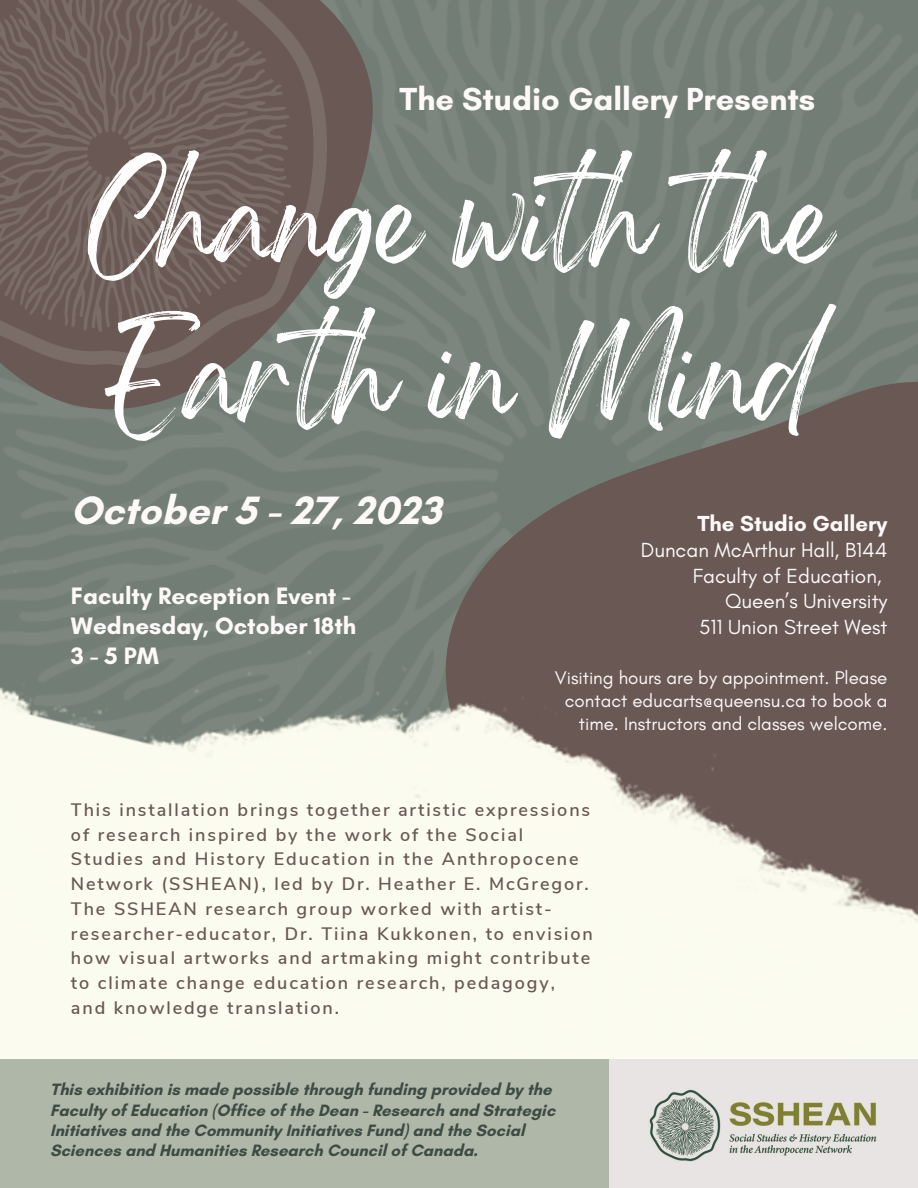
<style>
.page{position:relative;width:918px;height:1188px;background:#fff}
.page>*{position:absolute;margin:0;border:0;box-sizing:border-box;transform-origin:0 0}
.t1{font:89.4px/157.1px "Gellatio";color:#fff}
.t2{font:700 40.35px "Glacial Indifference";color:#fdf9f9}
.t3{font:700 32.55px "Glacial Indifference";color:#fdf9f9}
.t4{font:700 24.3px/29.8px "Glacial Indifference";color:#fdf9f9}
.t5{font:700 22.2px "Glacial Indifference";color:#fdf9f9}
.t6{font:20.85px "Glacial Indifference";color:#fdf9f9}
.t7{font:18.75px/23.2px "Glacial Indifference";color:#fdf9f9;text-align:right}
.t8{font:600 18px/24.8px "Nunito Sans";letter-spacing:.105em;color:#695853}
.t9{font:700 16.8px/20.4px "Glacial Indifference";color:#3e4b43}
</style>
<div class="page">
<svg style="left:357px;top:210px;width:561px;height:345px;background:#72766f"></svg>
<img style="left:0;top:555px;width:918px;height:504px">
<img style="left:609px;top:1059px;width:309px;height:129px">
<div style="left:0;top:1059px;width:609px;height:129px;background:#afb7a9"></div>
<svg style="left:0;top:0;width:434px;height:465px;background:#768079"></svg>
<img style="left:0;top:0;width:409px;height:449px">
<p class="t3" style="left:400px;top:79px;width:417px">The Studio Gallery Presents</p>
<p class="t1" style="left:87px;top:173px;width:745px">Change with the<br>Earth in Mind</p>
<p class="t2" style="left:71px;top:486px;width:372px">October 5 - 27, 2023</p>
<p class="t4" style="left:71px;top:581px;width:287px">Faculty Reception Event -<br>Wednesday, October 18th</p>
<p class="t4" style="left:71px;top:641px;width:89px">3-5PM</p>
<p class="t5" style="left:697px;top:510px;width:192px">The Studio Gallery</p>
<p class="t6" style="left:641px;top:537px;width:248px">Duncan McArthur Hall, B144</p>
<p class="t6" style="left:693px;top:563px;width:190px">Faculty of Education,</p>
<p class="t6" style="left:725px;top:589px;width:164px">Queen’s University</p>
<p class="t6" style="left:699px;top:614px;width:190px">511 Union Street West</p>
<p class="t7" style="left:555px;top:666px;width:334px">Visiting hours are by appointment. Please contact educarts@queensu.ca to book a time. Instructors and classes welcome.</p>
<p class="t8" style="left:71px;top:798px;width:523px">This installation brings together artistic expressions of research inspired by the work of the Social Studies and History Education in the Anthropocene Network (SSHEAN), led by Dr. Heather E. McGregor.<br>The SSHEAN research group worked with artist&shy;researcher-educator, Dr. Tiina Kukkonen, to envision how visual artworks and artmaking might contribute to climate change education research, pedagogy, and knowledge translation.</p>
<p class="t9" style="left:50px;top:1079px;width:507px">This exhibition is made possible through funding provided by the Faculty of Education (Office of the Dean - Research and Strategic Initiatives and the Community Initiatives Fund) and the Social Sciences and Humanities Research Council of Canada.</p>
</div>
